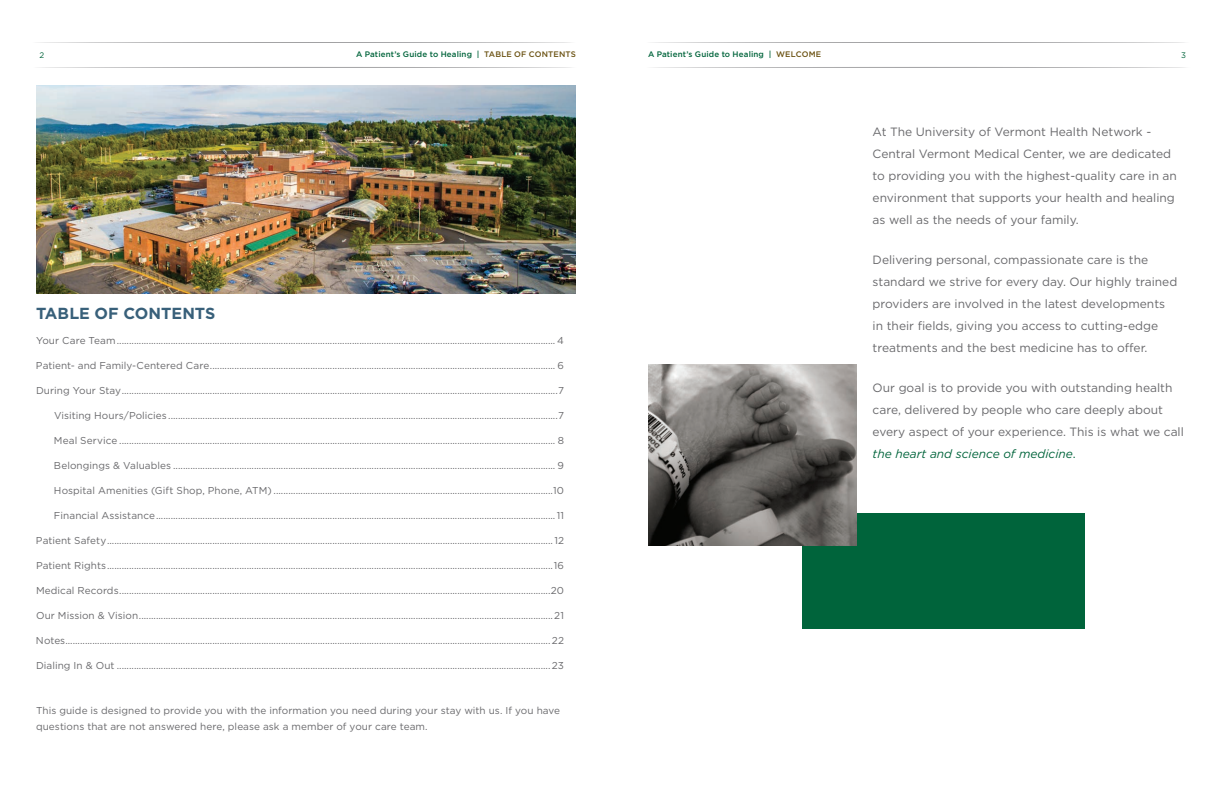
<style>
.page{position:relative;width:1224px;height:792px;background:#fff}
.page>*{position:absolute;margin:0;border:0;box-sizing:border-box;transform-origin:0 0}
.t1{font:700 16px "Gotham";letter-spacing:-.005em;color:#38607a}
.t2{font:12px/22px "Gotham";color:#69696c}
.t3{font:10px/16px "Gotham";letter-spacing:.005em;color:#69696c}
.t4{font:500 8px "Gotham";letter-spacing:.015em;color:#00643b}
.t5{font:8px "Gotham";color:#00643b}
.s1{color:#6b5212}
.s2{font-style:italic;color:#00643b}
.s3{color:#00643b}
</style>
<div class="page">
<svg style="left:38px;top:42px;width:533px;height:1px"></svg>
<svg style="left:39px;top:67px;width:533px;height:1px"></svg>
<svg style="left:652px;top:42px;width:533px;height:1px"></svg>
<svg style="left:653px;top:67px;width:532px;height:1px"></svg>
<div style="left:803px;top:514px;width:282px;height:116px;background:#00643b"></div>
<img style="left:36px;top:86px;width:540px;height:207px">
<img style="left:648px;top:364px;width:209px;height:182px">
<p class="t5" style="left:40px;top:50px;width:6px">2</p>
<p class="t4" style="left:356px;top:50px;width:221px">A Patient’s Guide to Healing | <span class="s1">TABLE OF CONTENTS</span></p>
<p class="t4" style="left:648px;top:50px;width:175px">A Patient’s Guide to Healing | <span class="s1">WELCOME</span></p>
<p class="t5" style="left:1181px;top:50px;width:6px">3</p>
<h1 class="t1" style="left:36px;top:303px;width:181px">TABLE OF CONTENTS</h1>
<p class="t3" style="left:36px;top:332px;width:529px">Your Care Team................................................................................................................................................................................... 4</p>
<p class="t3" style="left:36px;top:357px;width:530px">Patient- and Family-Centered Care............................................................................................................................................. 6</p>
<p class="t3" style="left:36px;top:382px;width:530px">During Your Stay..................................................................................................................................................................................7</p>
<p class="t3" style="left:54px;top:407px;width:511px">Visiting Hours/Policies ...............................................................................................................................................................7</p>
<p class="t3" style="left:54px;top:432px;width:511px">Meal Service .................................................................................................................................................................................. 8</p>
<p class="t3" style="left:54px;top:457px;width:512px">Belongings &amp; Valuables ............................................................................................................................................................ 9</p>
<p class="t3" style="left:54px;top:482px;width:512px">Hospital Amenities (Gift Shop, Phone, ATM) ..................................................................................................................10</p>
<p class="t3" style="left:54px;top:507px;width:511px">Financial Assistance...................................................................................................................................................................11</p>
<p class="t3" style="left:36px;top:532px;width:530px">Patient Safety......................................................................................................................................................................................12</p>
<p class="t3" style="left:36px;top:557px;width:529px">Patient Rights......................................................................................................................................................................................16</p>
<p class="t3" style="left:36px;top:582px;width:530px">Medical Records................................................................................................................................................................................20</p>
<p class="t3" style="left:36px;top:607px;width:529px">Our Mission &amp; Vision.........................................................................................................................................................................21</p>
<p class="t3" style="left:36px;top:632px;width:530px">Notes......................................................................................................................................................................................................22</p>
<p class="t3" style="left:36px;top:657px;width:530px">Dialing In &amp; Out .................................................................................................................................................................................23</p>
<p class="t3" style="left:36px;top:702px;width:526px">This guide is designed to provide you with the information you need during your stay with us. If you have questions that are not answered here, please ask a member of your care team.</p>
<p class="t2" style="left:873px;top:120px;width:306px">At The University of Vermont Health Network - Central Vermont Medical Center, we are dedicated to providing you with the highest-quality care in an environment that supports your health and healing as well as the needs of your family.</p>
<p class="t2" style="left:873px;top:248px;width:306px">Delivering personal, compassionate care is the standard we strive for every day. Our highly trained providers are involved in the latest developments in their fields, giving you access to cutting-edge treatments and the best medicine has to offer.</p>
<p class="t2" style="left:873px;top:376px;width:313px">Our goal is to provide you with outstanding health care, delivered by people who care deeply about every aspect of your experience. This is what we call <span class="s2">the heart and science of medicine</span><span class="s3">.</span></p>
</div>
